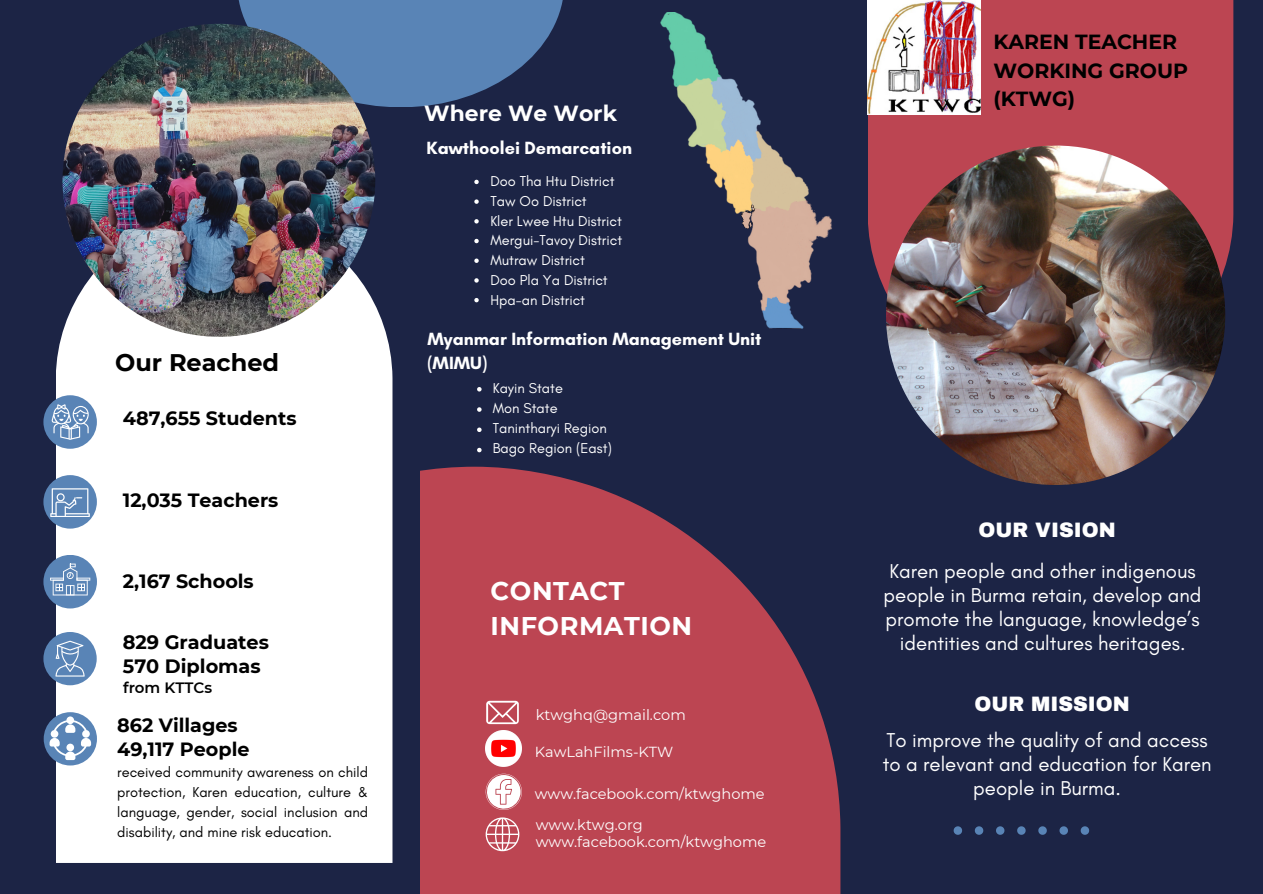
<style>
.page{position:relative;width:1263px;height:894px;background:#fff}
.page>*{position:absolute;margin:0;border:0;box-sizing:border-box;transform-origin:0 0}
.t1{font:700 25.5px/35px "Montserrat";letter-spacing:.02em;color:#fff}
.t2{font:700 24px "Montserrat";color:#000}
.t3{font:700 21.9px "Montserrat";color:#fff}
.t4{font:20.4px/24px "Glacial Indifference";color:#fff;text-align:center}
.t5{font:700 20.4px/28.5px "Montserrat";color:#000}
.t6{font:900 20.4px "Archivo";color:#fff}
.t7{font:700 19.35px "Montserrat";color:#000}
.t8{font:700 19.2px "Montserrat";color:#000}
.t9{font:700 18px/24.8px "Glacial Indifference";color:#fff}
.t10{font:600 15px "Montserrat";color:#000}
.t11{font:14.55px "Glacial Indifference";color:#fff}
.t12{font:14.55px/19.6px "Glacial Indifference";color:#000;text-align:justify}
.t13{font:14.55px "Montserrat";color:#fff}
</style>
<div class="page">
<div style="left:0;top:0;width:1263px;height:893px;background:#1c2445"></div>
<svg style="left:420px;top:466px;width:420px;height:427px;fill:#bc4552"></svg>
<svg style="left:868px;top:0;width:365px;height:395px;fill:#bc4552"></svg>
<img style="left:886px;top:145px;width:339px;height:340px;border-radius:50%">
<svg style="left:486px;top:817px;width:33px;height:33px"></svg>
<svg style="left:486px;top:700px;width:33px;height:24px"></svg>
<svg style="left:954px;top:826px;width:8px;height:8px"></svg>
<svg style="left:1017px;top:826px;width:9px;height:8px"></svg>
<svg style="left:975px;top:826px;width:8px;height:8px"></svg>
<svg style="left:1038px;top:826px;width:9px;height:8px"></svg>
<svg style="left:996px;top:826px;width:8px;height:8px"></svg>
<svg style="left:1059px;top:826px;width:9px;height:8px"></svg>
<svg style="left:1081px;top:826px;width:8px;height:8px"></svg>
<div style="left:56px;top:213px;width:336px;height:649px;background:#fff"></div>
<svg style="left:238px;top:0;width:325px;height:107px;fill:#5984b6"></svg>
<img style="left:63px;top:24px;width:312px;height:313px;border-radius:50%">
<div style="left:43px;top:554px;width:54px;height:54px;background:#5984b6;border-radius:50%"></div>
<hr style="left:50px;top:577px;width:14px;height:3px;background:#fff">
<svg style="left:51px;top:563px;width:66px;height:32px"></svg>
<div style="left:43px;top:395px;width:54px;height:53px;background:#5984b6;border-radius:50%"></div>
<svg style="left:52px;top:404px;width:37px;height:35px"></svg>
<div style="left:43px;top:631px;width:54px;height:54px;background:#5984b6;border-radius:50%"></div>
<svg style="left:55px;top:640px;width:30px;height:36px"></svg>
<div style="left:43px;top:475px;width:54px;height:53px;background:#5984b6;border-radius:50%"></div>
<svg style="left:50px;top:488px;width:40px;height:29px"></svg>
<div style="left:44px;top:712px;width:53px;height:53px;background:#5984b6;border-radius:50%"></div>
<svg style="left:50px;top:716px;width:41px;height:43px"></svg>
<svg style="left:474px;top:180px;width:5px;height:4px"></svg>
<svg style="left:474px;top:199px;width:5px;height:5px"></svg>
<svg style="left:474px;top:219px;width:5px;height:4px"></svg>
<svg style="left:474px;top:239px;width:5px;height:4px"></svg>
<svg style="left:474px;top:258px;width:5px;height:5px"></svg>
<svg style="left:474px;top:278px;width:5px;height:4px"></svg>
<svg style="left:474px;top:298px;width:5px;height:4px"></svg>
<img style="left:868px;top:0;width:112px;height:115px">
<svg style="left:477px;top:387px;width:5px;height:4px"></svg>
<svg style="left:477px;top:407px;width:5px;height:4px"></svg>
<svg style="left:477px;top:427px;width:5px;height:5px"></svg>
<svg style="left:477px;top:447px;width:5px;height:5px"></svg>
<img style="left:660px;top:12px;width:172px;height:317px">
<img style="left:485px;top:730px;width:36px;height:36px">
<svg style="left:486px;top:773px;width:36px;height:36px"></svg>
<p class="t2" style="left:115px;top:348px;width:165px">Our Reached</p>
<p class="t8" style="left:123px;top:406px;width:175px">487,655 Students</p>
<p class="t8" style="left:123px;top:488px;width:157px">12,035 Teachers</p>
<p class="t8" style="left:123px;top:569px;width:132px">2,167 Schools</p>
<p class="t7" style="left:123px;top:629px;width:148px">829 Graduates</p>
<p class="t7" style="left:123px;top:654px;width:139px">570 Diplomas</p>
<p class="t10" style="left:123px;top:678px;width:90px">from KTTCs</p>
<p class="t8" style="left:117px;top:713px;width:122px">862 Villages</p>
<p class="t8" style="left:117px;top:737px;width:134px">49,117 People</p>
<p class="t12" style="left:117px;top:762px;width:252px">received community awareness on child protection, Karen education, culture &amp; language, gender, social inclusion and disability, and mine risk education.</p>
<p class="t3" style="left:424px;top:100px;width:194px">Where We Work</p>
<p class="t9" style="left:427px;top:136px;width:207px">Kawthoolei Demarcation</p>
<p class="t11" style="left:490px;top:172px;width:126px">Doo Tha Htu District</p>
<p class="t11" style="left:490px;top:192px;width:98px">Taw Oo District</p>
<p class="t11" style="left:490px;top:212px;width:133px">Kler Lwee Htu District</p>
<p class="t11" style="left:490px;top:231px;width:133px">Mergui-Tavoy District</p>
<p class="t11" style="left:490px;top:251px;width:96px">Mutraw District</p>
<p class="t11" style="left:490px;top:271px;width:119px">Doo Pla Ya District</p>
<p class="t11" style="left:490px;top:290px;width:96px">Hpa-an District</p>
<p class="t9" style="left:427px;top:326px;width:336px">Myanmar Information Management Unit (MIMU)</p>
<p class="t11" style="left:493px;top:379px;width:72px">Kayin State</p>
<p class="t11" style="left:493px;top:399px;width:66px">Mon State</p>
<p class="t11" style="left:493px;top:419px;width:116px">Tanintharyi Region</p>
<p class="t11" style="left:493px;top:439px;width:121px">Bago Region (East)</p>
<p class="t1" style="left:491px;top:573px;width:203px">CONTACT<br>INFORMATION</p>
<p class="t13" style="left:536px;top:705px;width:152px">ktwghq@gmail.com</p>
<p class="t13" style="left:535px;top:743px;width:140px">KawLahFilms-KTW</p>
<p class="t13" style="left:535px;top:785px;width:231px">www.facebook.com/ktwghome</p>
<p class="t13" style="left:536px;top:816px;width:109px">www.ktwg.org</p>
<p class="t13" style="left:536px;top:832px;width:232px">www.facebook.com/ktwghome</p>
<p class="t5" style="left:993px;top:28px;width:196px">KAREN TEACHER<br>WORKING GROUP (KTWG)</p>
<p class="t6" style="left:978px;top:519px;width:139px">OUR VISION</p>
<p class="t4" style="left:884px;top:558px;width:319px">Karen people and other indigenous people in Burma retain, develop and promote the language, knowledge’s identities and cultures heritages.</p>
<p class="t6" style="left:975px;top:692px;width:157px">OUR MISSION</p>
<p class="t4" style="left:883px;top:727px;width:330px">To improve the quality of and access to a relevant and education for Karen people in Burma.</p>
</div>
